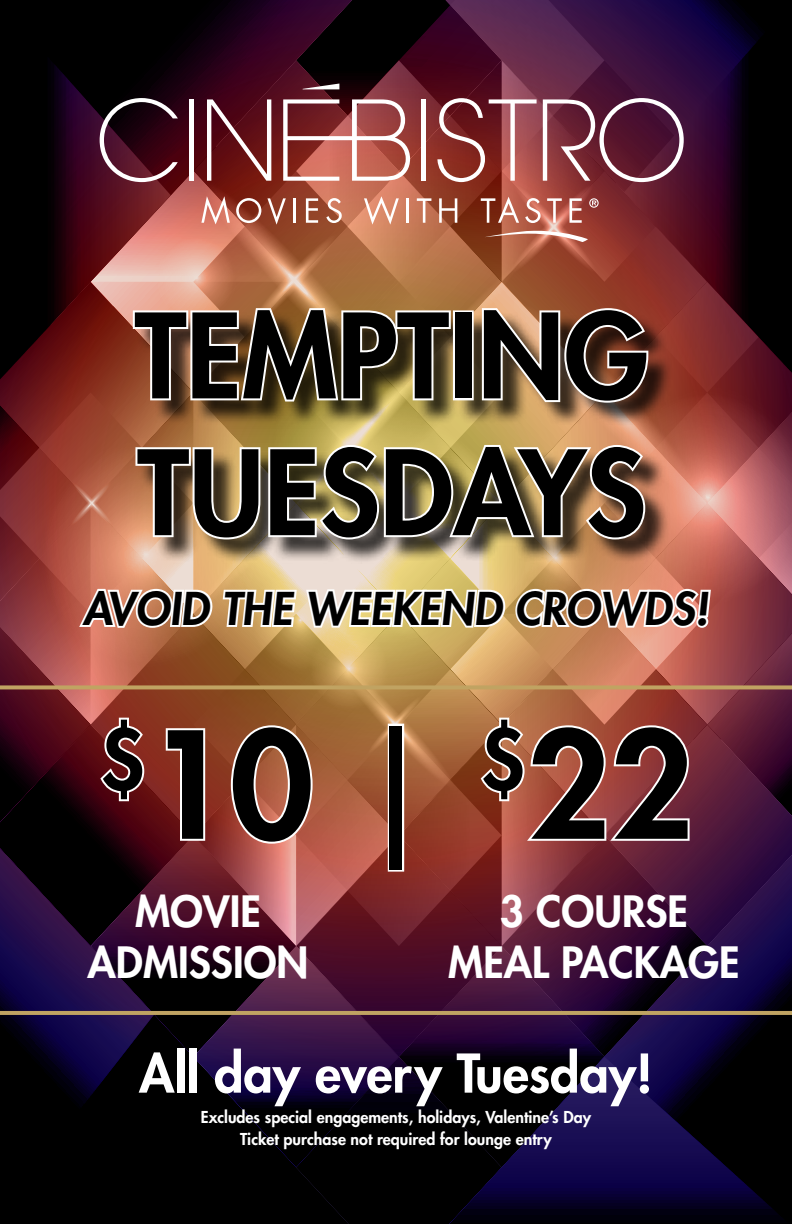
<style>
.page{position:relative;width:792px;height:1224px;background:#fff}
.page>*{position:absolute;margin:0;border:0;box-sizing:border-box;transform-origin:0 0}
.t1{font:800 144px "Futura Std";color:#000}
.t2{font:800 114px/136.8px "Futura Std";color:#000}
.t3{font:800 52px "Futura Std";color:#fff}
.t4{font:800 44px "Futura Std";color:#000}
.t5{font:800 42px/50.4px "Futura Std";color:#fff;text-align:center}
.t6{font:800 16px/22px "Futura Std";color:#fff;text-align:center}
.s1{font-weight:500}
</style>
<div class="page">
<svg style="left:0;top:946px;width:792px;height:278px;background:#110520"></svg>
<hr style="left:0;top:1011px;width:792px;height:4px;background:#c0a362">
<img style="left:0;top:0;width:792px;height:946px">
<h2 class="t2" style="left:135px;top:288px;width:515px">TEMPTING<br>TUESDAYS</h2>
<h3 class="t4" style="left:83px;top:581px;width:634px">AVOID THE WEEKEND CROWDS!</h3>
<h1 class="t1" style="left:98px;top:695px;width:597px"><sup>$</sup>10 <span class="s1">|</span> <sup>$</sup>22</h1>
<h3 class="t5" style="left:88px;top:886px;width:222px">MOVIE<br>ADMISSION</h3>
<h3 class="t5" style="left:448px;top:887px;width:293px">3 COURSE<br>MEAL PACKAGE</h3>
<h3 class="t3" style="left:139px;top:1041px;width:515px">All day every Tuesday!</h3>
<p class="t6" style="left:201px;top:1106px;width:392px">Excludes special engagements, holidays, Valentine’s Day<br>Ticket purchase not required for lounge entry</p>
</div>
